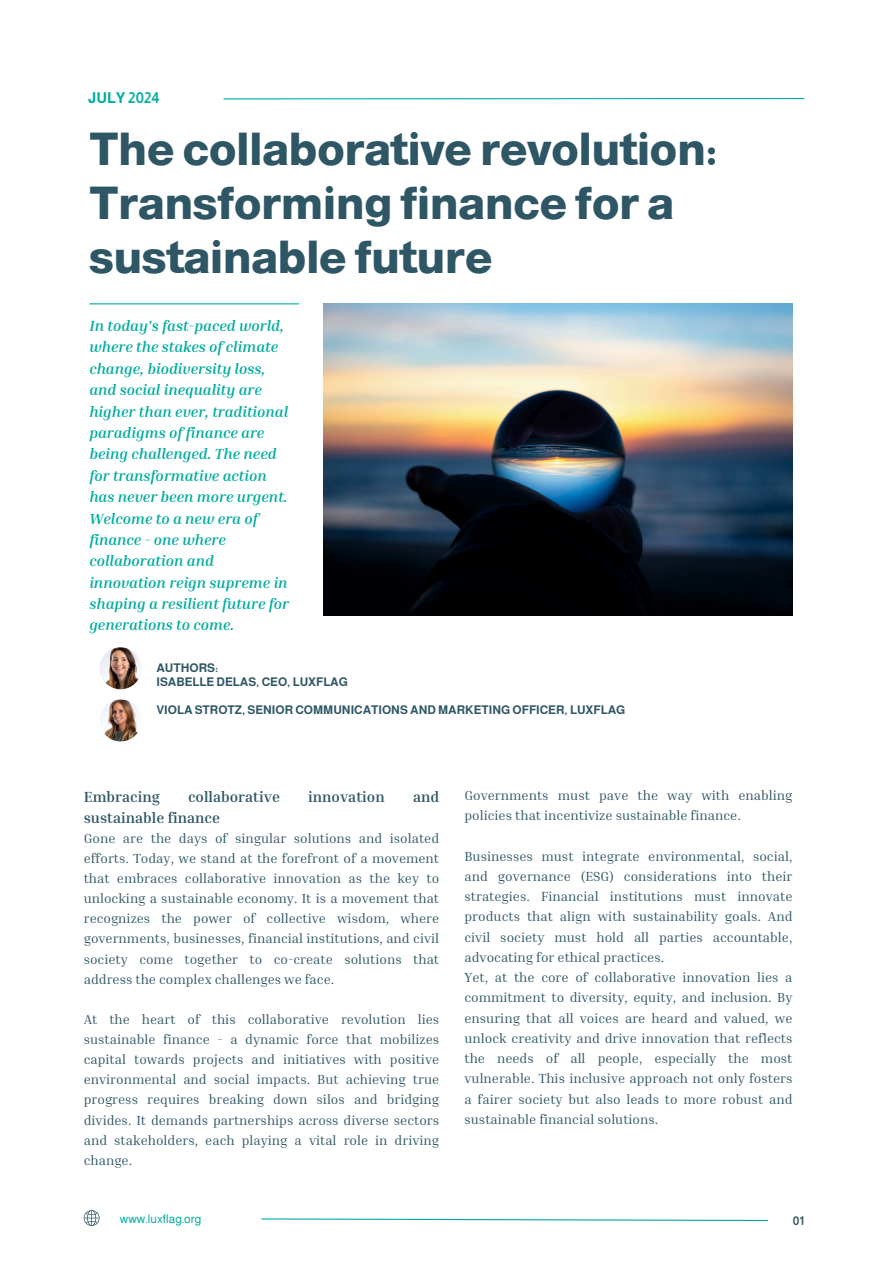
<style>
.page{position:relative;width:894px;height:1264px;background:#fff}
.page>*{position:absolute;margin:0;border:0;box-sizing:border-box;transform-origin:0 0}
.t1{font:800 45px/54px "Almarai";color:#2e5665}
.t2{font:italic 700 15px/21.3px "Inria Serif";color:#00aca0}
.t3{font:700 15px "Inria Serif";color:#2e5665}
.t4{font:700 15px "Almarai";color:#00aca0}
.t5{font:13.5px/20.1px "Inria Serif";color:#2e5665;text-align:justify}
.t6{font:700 12px/14px "Almarai";color:#2e5665}
.t7{font:12px "Almarai";color:#00aca0}
</style>
<div class="page">
<img style="left:323px;top:304px;width:469px;height:311px">
<svg style="left:84px;top:1210px;width:15px;height:15px"></svg>
<svg style="left:261px;top:1218px;width:507px;height:3px"></svg>
<hr style="left:223px;top:98px;width:581px;height:1px;background:#00aca0">
<hr style="left:89px;top:303px;width:210px;height:1px;background:#00aca0">
<img style="left:100px;top:647px;width:41px;height:42px;border-radius:50%">
<img style="left:100px;top:699px;width:41px;height:42px;border-radius:50%">
<p class="t4" style="left:88px;top:89px;width:73px">JULY 2024</p>
<p class="t1" style="left:89px;top:122px;width:629px">The collaborative revolution:<br>Transforming finance for a sustainable future</p>
<h5 class="t2" style="left:89px;top:315px;width:201px">In today's fast-paced world, where the stakes of climate change, biodiversity loss, and social inequality are higher than ever, traditional paradigms of finance are being challenged. The need for transformative action has never been more urgent.<br>Welcome to a new era of finance - one where collaboration and innovation reign supreme in shaping a resilient future for generations to come.</h5>
<h4 class="t6" style="left:156px;top:661px;width:193px">AUTHORS:<br>ISABELLE DELAS, CEO, LUXFLAG</h4>
<h4 class="t6" style="left:156px;top:703px;width:470px">VIOLA STROTZ, SENIOR COMMUNICATIONS AND MARKETING OFFICER, LUXFLAG</h4>
<h5 class="t3" style="left:84px;top:787px;width:77px">Embracing</h5>
<h5 class="t3" style="left:188px;top:787px;width:93px">collaborative</h5>
<h5 class="t3" style="left:308px;top:787px;width:78px">innovation</h5>
<h5 class="t3" style="left:413px;top:787px;width:28px">and</h5>
<h5 class="t3" style="left:84px;top:808px;width:138px">sustainable finance</h5>
<h5 class="t5" style="left:84px;top:827px;width:357px">Gone are the days of singular solutions and isolated efforts. Today, we stand at the forefront of a movement that embraces collaborative innovation as the key to unlocking a sustainable economy. It is a movement that recognizes the power of collective wisdom, where governments, businesses, financial institutions, and civil society come together to co-create solutions that address the complex challenges we face.</h5>
<h4 class="t5" style="left:84px;top:1008px;width:357px">At the heart of this collaborative revolution lies sustainable finance - a dynamic force that mobilizes capital towards projects and initiatives with positive environmental and social impacts. But achieving true progress requires breaking down silos and bridging divides. It demands partnerships across diverse sectors and stakeholders, each playing a vital role in driving change.</h4>
<p class="t5" style="left:464px;top:784px;width:329px">Governments must pave the way with enabling policies that incentivize sustainable finance.</p>
<p class="t5" style="left:464px;top:845px;width:329px;text-align:left">Businesses must integrate environmental, social, and governance (ESG) considerations into their strategies. Financial institutions must innovate products that align with sustainability goals. And civil society must hold all parties accountable, advocating for ethical practices.<br>Yet, at the core of collaborative innovation lies a commitment to diversity, equity, and inclusion. By ensuring that all voices are heard and valued, we unlock creativity and drive innovation that reflects the needs of all people, especially the most vulnerable. This inclusive approach not only fosters a fairer society but also leads to more robust and sustainable financial solutions.</p>
<h2 class="t7" style="left:120px;top:1212px;width:83px">www.luxflag.org</h2>
<h3 class="t6" style="left:792px;top:1213px;width:13px">01</h3>
</div>
